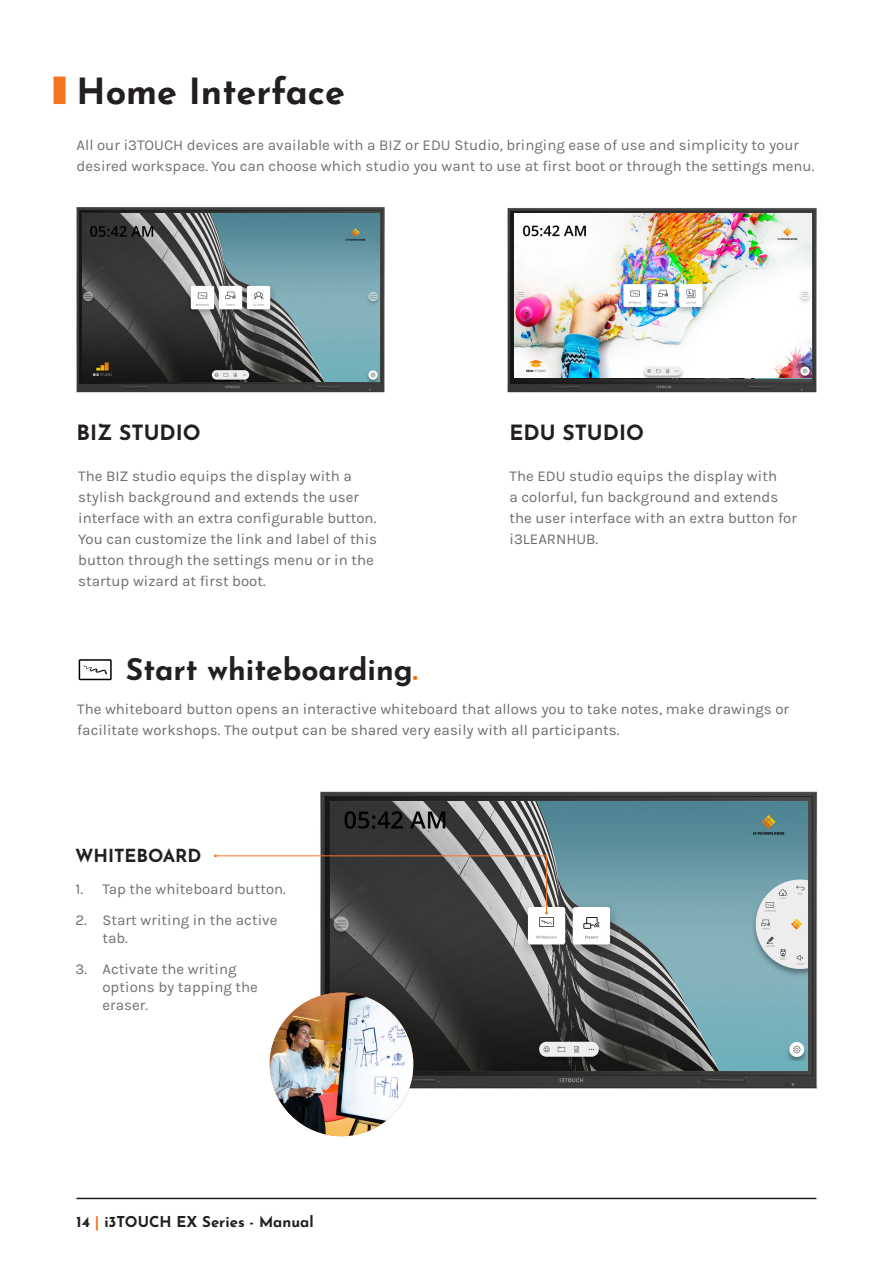
<style>
.page{position:relative;width:893px;height:1263px;background:#fff}
.page>*{position:absolute;margin:0;border:0;box-sizing:border-box;transform-origin:0 0}
._1__Category_Header{font:700 36px "Josefin Sans";color:#231f20}
.t1{font:700 30px "Josefin Sans";color:#231f20}
._2__Grouping-header{font:700 21px "Josefin Sans";color:#231f20}
.subheader{font:700 18px "Josefin Sans";color:#231f20}
.t2{font:15px/21px "Karla";color:#6c6d70}
.body{font:15px/18px "Karla";color:#707070}
.t3{font:700 15px "Josefin Sans";color:#231f20}
.s1{color:#ed6d05}
.s2{font-style:inherit}
.s3{color:#f47521}
</style>
<div class="page">
<hr style="left:77px;top:1198px;width:739px;height:1px;background:#231f20">
<div style="left:54px;top:77px;width:12px;height:27px;background:#f47521"></div>
<img style="left:507px;top:208px;width:310px;height:185px">
<img style="left:514px;top:213px;width:297px;height:165px">
<img style="left:76px;top:207px;width:309px;height:186px">
<img style="left:82px;top:213px;width:298px;height:168px">
<img style="left:302px;top:791px;width:516px;height:307px">
<img style="left:330px;top:802px;width:477px;height:268px">
<svg style="left:78px;top:660px;width:33px;height:21px"></svg>
<svg style="left:79px;top:659px;width:33px;height:21px"></svg>
<img style="left:270px;top:992px;width:143px;height:144px;border-radius:72px">
<svg style="left:214px;top:854px;width:334px;height:60px"></svg>
<p class="_1__Category_Header" style="left:77px;top:59px;width:270px">Home Interface</p>
<p class="body" style="left:77px;top:135px;width:739px;line-height:21px">All our i3TOUCH devices are available with a BIZ or EDU Studio, bringing ease of use and simplicity to your desired workspace. You can choose which studio you want to use at first boot or through the settings menu.</p>
<p class="_2__Grouping-header" style="left:77px;top:413px;width:126px">BIZ STUDIO</p>
<p class="_2__Grouping-header" style="left:509px;top:413px;width:136px">EDU STUDIO</p>
<p class="t2" style="left:78px;top:465px;width:300px">The BIZ studio equips the display with a stylish background and extends the user interface with an extra configurable button.</p>
<p class="t2" style="left:78px;top:528px;width:300px">You can customize the link and label of this button through the settings menu or in the startup wizard at first boot.</p>
<p class="t2" style="left:509px;top:465px;width:289px">The EDU studio equips the display with<br>a colorful, fun background and extends the user interface with an extra button for i3LEARNHUB.</p>
<p class="t1" style="left:126px;top:643px;width:293px">Start whiteboarding<span class="s1">.</span></p>
<p class="t2" style="left:77px;top:699px;width:714px">The whiteboard button opens an interactive whiteboard that allows you to take notes, make drawings or facilitate workshops. The output can be shared very easily with all participants.</p>
<p class="subheader" style="left:75px;top:839px;width:128px">WHITEBOARD</p>
<p class="body" style="left:75px;top:880px;width:212px">1. Tap the whiteboard button.</p>
<p class="body" style="left:102px;top:911px;width:176px;text-indent:-27px">2. Start writing in the active tab.</p>
<p class="body" style="left:102px;top:960px;width:157px;text-indent:-27px">3. Activate the writing options by tapping the eraser.</p>
<p class="t3" style="left:77px;top:1209px;width:239px"><span class="s2">14</span> <span class="s3">|</span> i3TOUCH EX Series - Manual</p>
</div>
